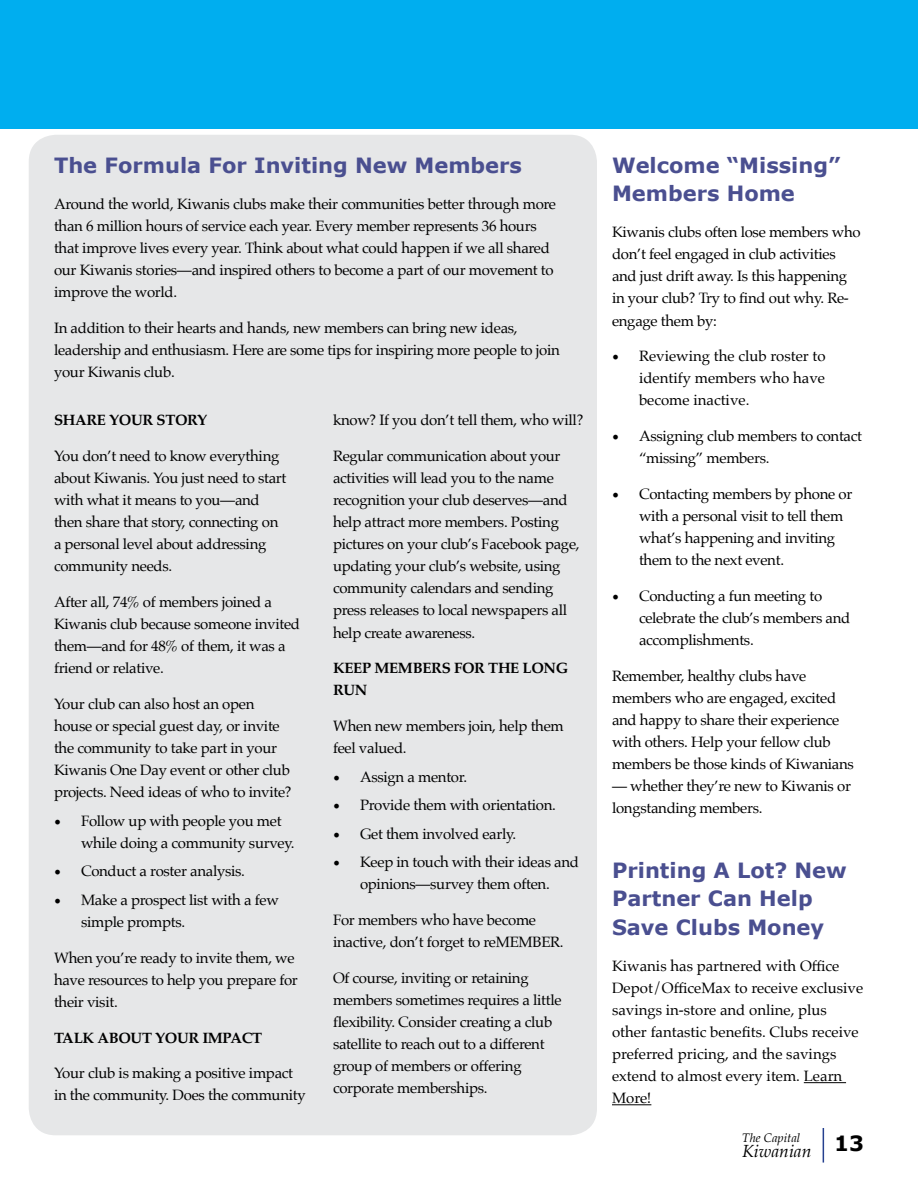
<style>
.page{position:relative;width:918px;height:1188px;background:#fff}
.page>*{position:absolute;margin:0;border:0;box-sizing:border-box;transform-origin:0 0}
.t1{font:700 21px/28.5px "Verdana";color:#4a4f90}
.t2{font:700 21px "Verdana";color:#000}
.t3{font:italic 17.55px "Palatino";color:#000}
.t4{font:15px/22.2px "Palatino";letter-spacing:-.02em;color:#000}
.t5{font:15px/22.2px "Palatino";color:#000}
.t6{font:700 15px/22.2px "Palatino";letter-spacing:-.02em;color:#000}
.t7{font:italic 12.45px "Palatino";color:#000}
.s1{font-family:"Minion Pro";font-size:18px}
</style>
<div class="page">
<div style="left:29px;top:135px;width:568px;height:1000px;background:#e6e7e8;border-radius:27px"></div>
<div style="left:0;top:0;width:918px;height:129px;background:#00aeef"></div>
<hr style="left:804px;top:1082px;width:42px;height:1px;background:#000">
<hr style="left:612px;top:1104px;width:39px;height:1px;background:#000">
<hr style="left:823px;top:1128px;width:1px;height:35px;background:#25408f">
<h1 class="t1" style="left:54px;top:151px;width:470px">The Formula For Inviting New Members</h1>
<p class="t4" style="left:54px;top:192px;width:504px">Around the world, Kiwanis clubs make their communities better through more than 6 million hours of service each year. Every member represents 36 hours that improve lives every year. Think about what could happen if we all shared our Kiwanis stories—and inspired others to become a part of our movement to improve the world.</p>
<p class="t4" style="left:54px;top:316px;width:507px">In addition to their hearts and hands, new members can bring new ideas, leadership and enthusiasm. Here are some tips for inspiring more people to join your Kiwanis club.</p>
<p class="t6" style="left:54px;top:408px;width:155px">SHARE YOUR STORY</p>
<p class="t4" style="left:54px;top:444px;width:234px">You don’t need to know everything about Kiwanis. You just need to start with what it means to you—and then share that story, connecting on a personal level about addressing community needs.</p>
<p class="t4" style="left:54px;top:590px;width:248px">After all, 74% of members joined a<br>Kiwanis club because someone invited them—and for 48% of them, it was a friend or relative.</p>
<p class="t4" style="left:54px;top:693px;width:239px">Your club can also host an open house or special guest day, or invite the community to take part in your Kiwanis One Day event or other club projects. Need ideas of who to invite?</p>
<p class="t4" style="left:81px;top:809px;width:215px;text-indent:-27px"><span class="s1">•</span> Follow up with people you met while doing a community survey.</p>
<p class="t4" style="left:54px;top:860px;width:193px"><span class="s1">•</span> Conduct a roster analysis.</p>
<p class="t4" style="left:81px;top:889px;width:199px;text-indent:-27px"><span class="s1">•</span> Make a prospect list with a few simple prompts.</p>
<p class="t4" style="left:54px;top:946px;width:245px">When you’re ready to invite them, we have resources to help you prepare for their visit.</p>
<p class="t6" style="left:54px;top:1026px;width:210px">TALK ABOUT YOUR IMPACT</p>
<p class="t4" style="left:54px;top:1062px;width:253px">Your club is making a positive impact in the community. Does the community</p>
<p class="t4" style="left:333px;top:409px;width:252px">know? If you don’t tell them, who will?</p>
<p class="t4" style="left:333px;top:444px;width:248px">Regular communication about your activities will lead you to the name recognition your club deserves—and help attract more members. Posting pictures on your club’s Facebook page, updating your club’s website, using community calendars and sending press releases to local newspapers all help create awareness.</p>
<p class="t6" style="left:333px;top:657px;width:237px">KEEP MEMBERS FOR THE LONG<br>RUN</p>
<p class="t4" style="left:333px;top:715px;width:232px">When new members join, help them feel valued.</p>
<p class="t4" style="left:333px;top:765px;width:136px"><span class="s1">•</span> Assign a mentor.</p>
<p class="t4" style="left:333px;top:794px;width:224px"><span class="s1">•</span> Provide them with orientation.</p>
<p class="t4" style="left:333px;top:822px;width:185px"><span class="s1">•</span> Get them involved early.</p>
<p class="t4" style="left:333px;top:851px;width:248px;text-align:center"><span class="s1">•</span> Keep in touch with their ideas and opinions—survey them often.</p>
<p class="t4" style="left:333px;top:908px;width:232px">For members who have become inactive, don’t forget to reMEMBER.</p>
<p class="t4" style="left:333px;top:966px;width:230px">Of course, inviting or retaining members sometimes requires a little flexibility. Consider creating a club satellite to reach out to a different group of members or offering corporate memberships.</p>
<h1 class="t1" style="left:612px;top:151px;width:230px">Welcome “Missing”<br>Members Home</h1>
<p class="t4" style="left:612px;top:221px;width:250px">Kiwanis clubs often lose members who don’t feel engaged in club activities and just drift away. Is this happening in your club? Try to find out why. Re&shy;engage them by:</p>
<p class="t4" style="left:639px;top:345px;width:188px;text-align:justify;text-indent:-27px"><span class="s1">•</span> Reviewing the club roster to identify members who have become inactive.</p>
<p class="t4" style="left:639px;top:425px;width:225px;text-indent:-27px"><span class="s1">•</span> Assigning club members to contact “missing” members.</p>
<p class="t4" style="left:639px;top:482px;width:215px;text-indent:-27px"><span class="s1">•</span> Contacting members by phone or with a personal visit to tell them what’s happening and inviting them to the next event.</p>
<p class="t4" style="left:639px;top:584px;width:213px;text-indent:-27px"><span class="s1">•</span> Conducting a fun meeting to celebrate the club’s members and accomplishments.</p>
<p class="t4" style="left:612px;top:664px;width:243px">Remember, healthy clubs have members who are engaged, excited and happy to share their experience with others. Help your fellow club members be those kinds of Kiwanians</p>
<p class="t4" style="left:612px;top:775px;width:240px">— whether they’re new to Kiwanis or longstanding members.</p>
<h1 class="t1" style="left:612px;top:856px;width:236px">Printing A Lot? New<br>Partner Can Help<br>Save Clubs Money</h1>
<p class="t5" style="left:612px;top:954px;width:253px">Kiwanis has partnered with Office<br>Depot/OfficeMax to receive exclusive savings in-store and online, plus other fantastic benefits. Clubs receive preferred pricing, and the savings extend to almost every item. Learn<br>More!</p>
<p class="t7" style="left:742px;top:1127px;width:60px">The Capital</p>
<p class="t3" style="left:742px;top:1136px;width:71px">Kiwanian</p>
<h1 class="t2" style="left:834px;top:1130px;width:31px">13</h1>
</div>
